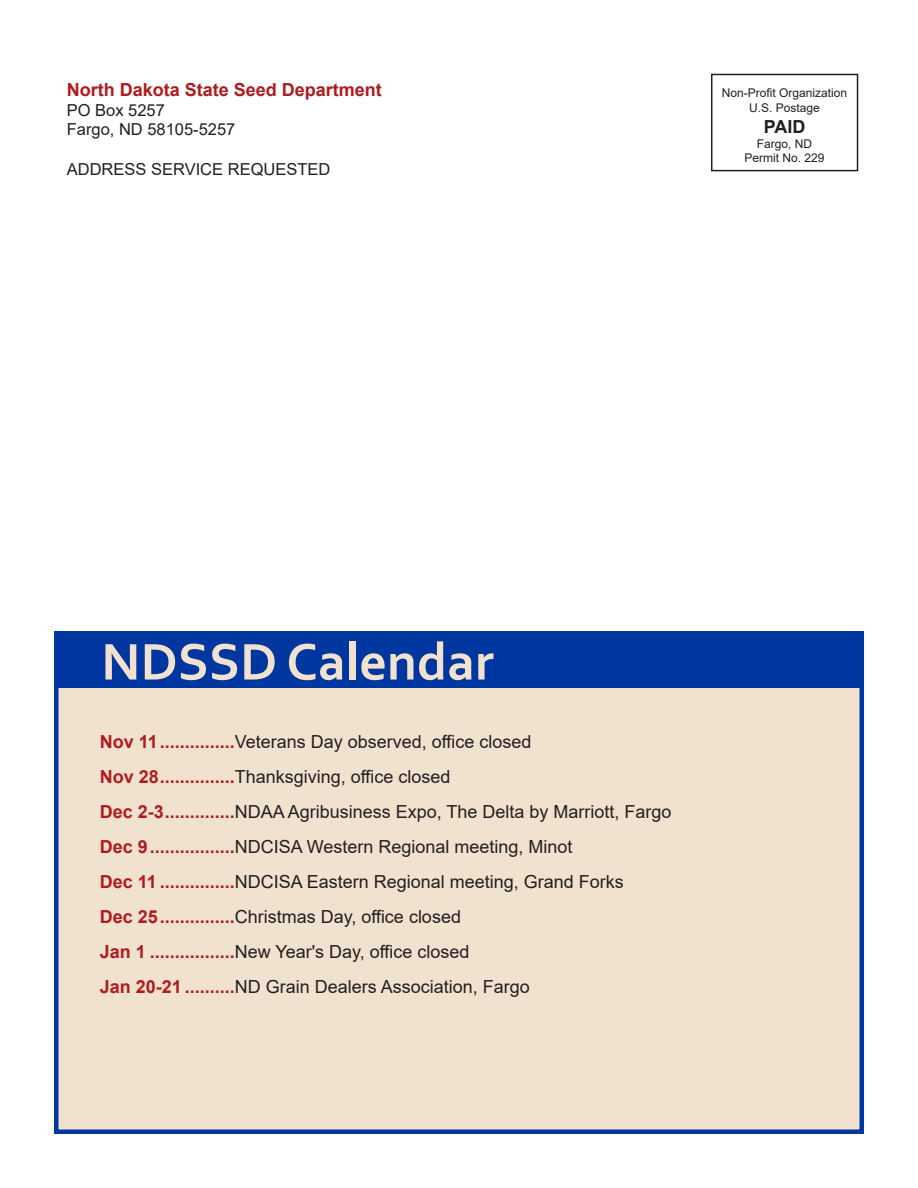
<style>
.page{position:relative;width:918px;height:1188px;background:#fff}
.page>*{position:absolute;margin:0;border:0;box-sizing:border-box;transform-origin:0 0}
.Paragraph_Style_1{font:700 54px "Corbel";color:#f0e2ce}
.t1{font:18px "Arial";color:#231f20}
.Paragraph_Style_1-2{font:700 18px "Arial";color:#b01b1f}
.Paragraph_Style_1-3{font:700 18px "Arial";color:#231f20}
.Paragraph_Style_1-4{font:16.5px "Arial";color:#231f20}
.Paragraph_Style_1-5{font:12px "Arial";color:#231f20}
.s1{font-weight:700;color:#b01b1f}
</style>
<div class="page">
<div style="left:54px;top:631px;width:810px;height:503px;background:#f0e2ce;border:4px solid #0036a0"></div>
<div style="left:54px;top:631px;width:810px;height:57px;background:#0036a0"></div>
<div style="left:711px;top:74px;width:147px;height:97px;border:2px solid #231f20"></div>
<p class="Paragraph_Style_1-2" style="left:67px;top:77px;width:317px">North Dakota State Seed Department</p>
<p class="Paragraph_Style_1-4" style="left:67px;top:98px;width:100px">PO Box 5257</p>
<p class="Paragraph_Style_1-4" style="left:67px;top:118px;width:170px">Fargo, ND 58105-5257</p>
<p class="Paragraph_Style_1-4" style="left:67px;top:158px;width:265px">ADDRESS SERVICE REQUESTED</p>
<p class="Paragraph_Style_1-5" style="left:722px;top:85px;width:127px">Non-Profit Organization</p>
<p class="Paragraph_Style_1-5" style="left:749px;top:99px;width:72px">U.S. Postage</p>
<p class="Paragraph_Style_1-3" style="left:764px;top:114px;width:43px">PAID</p>
<p class="Paragraph_Style_1-5" style="left:757px;top:135px;width:57px">Fargo, ND</p>
<p class="Paragraph_Style_1-5" style="left:745px;top:150px;width:82px">Permit No. 229</p>
<p class="Paragraph_Style_1" style="left:101px;top:628px;width:394px">NDSSD Calendar</p>
<p class="t1" style="left:100px;top:729px;width:433px"><span class="s1">Nov 11...............</span>Veterans Day observed, office closed</p>
<p class="t1" style="left:100px;top:764px;width:352px"><span class="s1">Nov 28...............</span>Thanksgiving, office closed</p>
<p class="t1" style="left:100px;top:799px;width:573px"><span class="s1">Dec 2-3..............</span>NDAA Agribusiness Expo, The Delta by Marriott, Fargo</p>
<p class="t1" style="left:100px;top:834px;width:474px"><span class="s1">Dec 9.................</span>NDCISA Western Regional meeting, Minot</p>
<p class="t1" style="left:100px;top:869px;width:526px"><span class="s1">Dec 11 ...............</span>NDCISA Eastern Regional meeting, Grand Forks</p>
<p class="t1" style="left:100px;top:904px;width:363px"><span class="s1">Dec 25...............</span>Christmas Day, office closed</p>
<p class="t1" style="left:100px;top:939px;width:371px"><span class="s1">Jan 1 .................</span>New Year's Day, office closed</p>
<p class="t1" style="left:100px;top:974px;width:432px"><span class="s1">Jan 20-21 ..........</span>ND Grain Dealers Association, Fargo</p>
</div>
